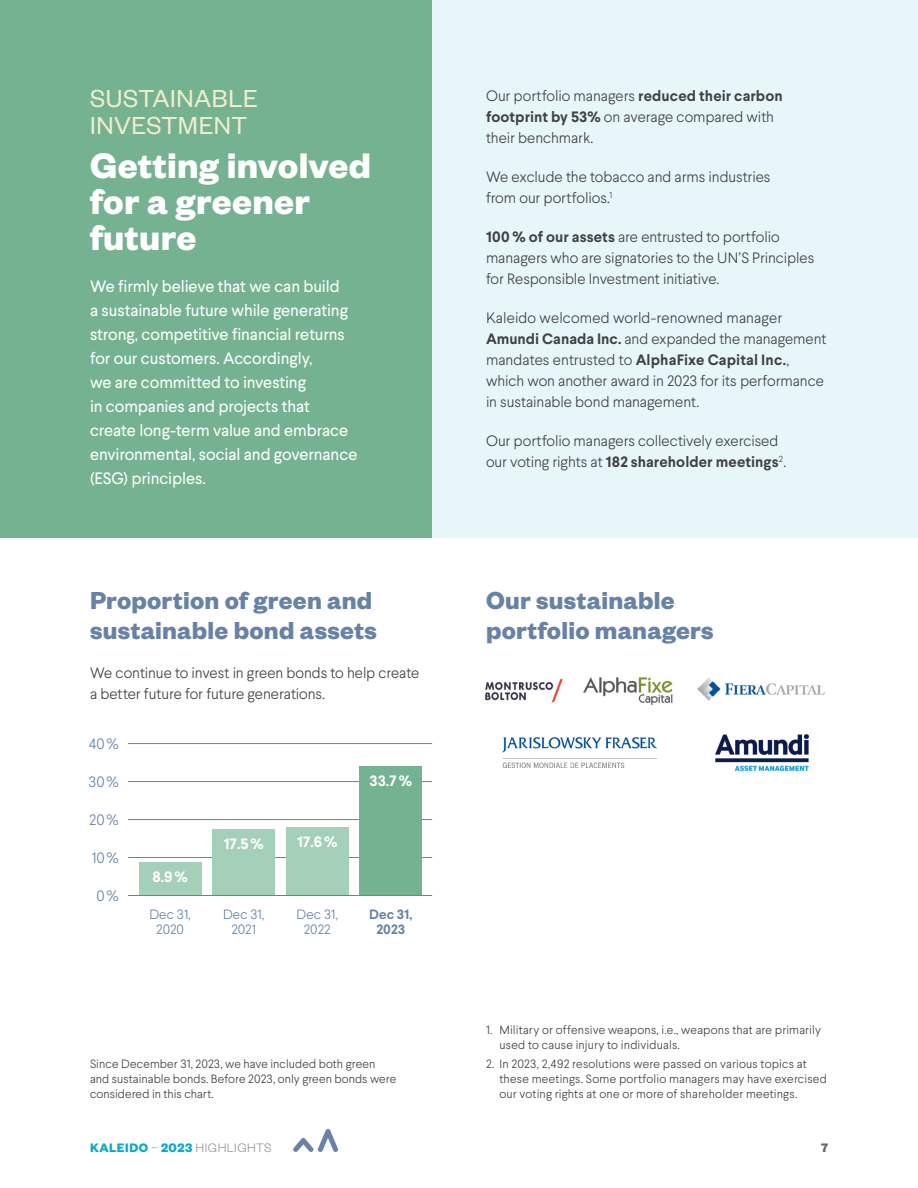
<style>
.page{position:relative;width:918px;height:1188px;background:#fff}
.page>*{position:absolute;margin:0;border:0;box-sizing:border-box;transform-origin:0 0}
.t1{font:700 39px/36px "Founders Grotesk";letter-spacing:.01em;color:#fff}
.t2{font:700 27px/30px "Founders Grotesk";letter-spacing:.01em;color:#6882a6}
.t3{font:27px/27px "Founders Grotesk";letter-spacing:.02em;color:#f2edcc}
.Texte_intro{font:16.5px/24px "Larsseit";letter-spacing:-.005em;color:#fff}
.Texte_courant{font:300 15px/21px "Larsseit";letter-spacing:-.005em;color:#414042}
.Graph-chiffre{font:700 15px "Larsseit";color:#fff}
.Graph-chiffre-2{font:300 15px "Larsseit";color:#6882a6}
.Graph-legende{font:300 13.5px/15px "Larsseit";color:#6882a6;text-align:center}
.t4{font:700 13.5px "Founders Grotesk";letter-spacing:.04em;color:#0aabc7}
.Graph-legende-2{font:700 13.5px/15px "Larsseit";color:#6882a6;text-align:center}
.t5{font:700 13.5px "Founders Grotesk";color:#636466}
.Texte_note{font:300 12px/15px "Larsseit";letter-spacing:.01em;color:#414042}
.s1{font-weight:700}
.s2{font-weight:300;color:#939598}
</style>
<div class="page">
<div style="left:432px;top:0;width:486px;height:538px;background:#e7f7f9"></div>
<hr style="left:128px;top:781px;width:304px;height:1px;background:#6882a6">
<hr style="left:128px;top:743px;width:304px;height:1px;background:#6882a6">
<hr style="left:128px;top:819px;width:304px;height:1px;background:#6882a6">
<hr style="left:128px;top:857px;width:304px;height:1px;background:#6882a6">
<div style="left:212px;top:829px;width:63px;height:66px;background:#a4d0b9"></div>
<div style="left:139px;top:862px;width:63px;height:33px;background:#a4d0b9"></div>
<div style="left:286px;top:827px;width:63px;height:68px;background:#a4d0b9"></div>
<div style="left:359px;top:766px;width:63px;height:129px;background:#74b291"></div>
<hr style="left:128px;top:895px;width:304px;height:1px;background:#6882a6">
<div style="left:0;top:0;width:432px;height:538px;background:#74b291"></div>
<img style="left:502px;top:738px;width:155px;height:30px">
<img style="left:715px;top:734px;width:94px;height:38px">
<img style="left:485px;top:677px;width:340px;height:28px">
<svg style="left:293px;top:1129px;width:45px;height:23px"></svg>
<h2 class="t3" style="left:90px;top:84px;width:169px">SUSTAINABLE<br>INVESTMENT</h2>
<h3 class="t1" style="left:90px;top:145px;width:283px">Getting involved for a greener future</h3>
<p class="Texte_intro" style="left:90px;top:274px;width:269px">We firmly believe that we can build<br>a sustainable future while generating strong, competitive financial returns for our customers. Accordingly,<br>we are committed to investing<br>in companies and projects that create long-term value and embrace environmental, social and governance (ESG) principles.</p>
<h4 class="t2" style="left:90px;top:584px;width:289px">Proportion of green and sustainable bond assets</h4>
<p class="Texte_courant" style="left:90px;top:662px;width:331px">We continue to invest in green bonds to help create a better future for future generations.</p>
<p class="Graph-chiffre-2" style="left:89px;top:734px;width:32px">40%</p>
<p class="Graph-chiffre-2" style="left:89px;top:772px;width:32px">30%</p>
<p class="Graph-chiffre-2" style="left:89px;top:810px;width:31px">20%</p>
<p class="Graph-chiffre-2" style="left:92px;top:848px;width:29px">10%</p>
<p class="Graph-chiffre-2" style="left:97px;top:886px;width:24px">0%</p>
<p class="Graph-chiffre" style="left:153px;top:867px;width:37px">8.9%</p>
<p class="Graph-legende" style="left:149px;top:906px;width:43px">Dec 31,<br>2020</p>
<p class="Graph-chiffre" style="left:224px;top:834px;width:42px">17.5%</p>
<p class="Graph-legende" style="left:223px;top:906px;width:43px">Dec 31,<br>2021</p>
<p class="Graph-chiffre" style="left:297px;top:832px;width:42px">17.6%</p>
<p class="Graph-chiffre" style="left:370px;top:771px;width:44px">33.7%</p>
<p class="Graph-legende" style="left:297px;top:906px;width:43px">Dec 31,<br>2022</p>
<p class="Graph-legende-2" style="left:369px;top:907px;width:45px">Dec 31,<br>2023</p>
<p class="Texte_note" style="left:90px;top:1056px;width:308px">Since December 31, 2023, we have included both green and sustainable bonds. Before 2023, only green bonds were considered in this chart.</p>
<p class="Texte_courant" style="left:486px;top:85px;width:298px">Our portfolio managers <span class="s1">reduced their carbon footprint by 53%</span> on average compared with their benchmark.</p>
<p class="Texte_courant" style="left:486px;top:166px;width:286px">We exclude the tobacco and arms industries from our portfolios.<sup>1</sup></p>
<p class="Texte_courant" style="left:486px;top:226px;width:330px"><span class="s1">100 % of our assets</span> are entrusted to portfolio managers who are signatories to the UN’S Principles for Responsible Investment initiative.</p>
<p class="Texte_courant" style="left:486px;top:307px;width:342px">Kaleido welcomed world-renowned manager <span class="s1">Amundi Canada Inc.</span> and expanded the management mandates entrusted to <span class="s1">AlphaFixe Capital Inc.</span>, which won another award in 2023 for its performance in sustainable bond management.</p>
<p class="Texte_courant" style="left:486px;top:430px;width:302px">Our portfolio managers collectively exercised our voting rights at <span class="s1">182 shareholder meetings</span><sup>2</sup>.</p>
<h4 class="t2" style="left:486px;top:584px;width:229px">Our sustainable portfolio managers</h4>
<p class="Texte_note" style="left:500px;top:1022px;width:323px;text-indent:-14px">1. Military or offensive weapons, i.e., weapons that are primarily used to cause injury to individuals.</p>
<p class="Texte_note" style="left:500px;top:1056px;width:329px;text-indent:-14px">2. In 2023, 2,492 resolutions were passed on various topics at these meetings. Some portfolio managers may have exercised our voting rights at one or more of shareholder meetings.</p>
<p class="t4" style="left:90px;top:1139px;width:183px">KALEIDO <span class="s2">–</span> 2023 <span class="s2">HIGHLIGHTS</span></p>
<p class="t5" style="left:821px;top:1139px;width:8px">7</p>
</div>
